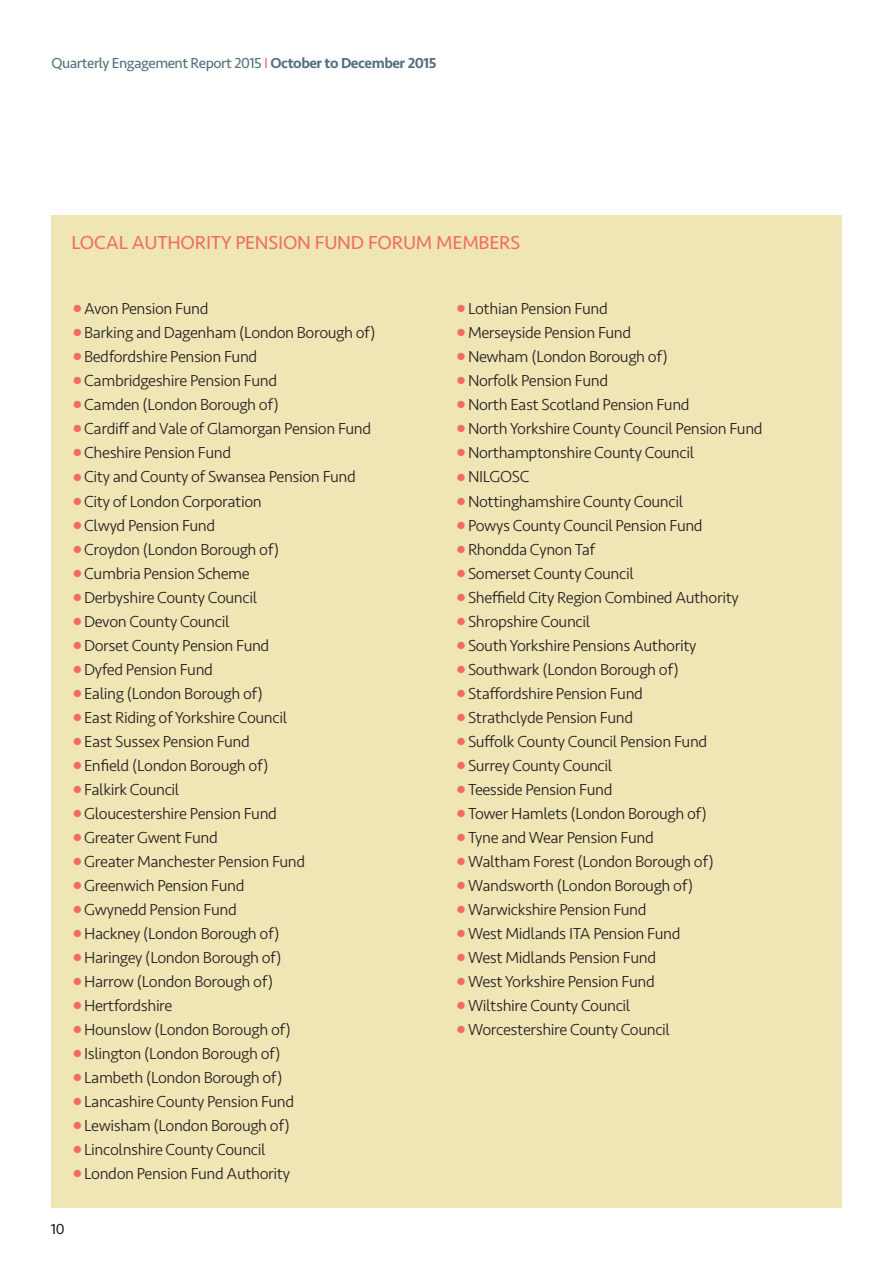
<style>
.page{position:relative;width:893px;height:1262px;background:#fff}
.page>*{position:absolute;margin:0;border:0;box-sizing:border-box;transform-origin:0 0}
.t1{font:19.5px "Seravek";letter-spacing:-.01em;color:#f26c63}
.t2{font:300 16.5px "Seravek";letter-spacing:-.025em;color:#231f20}
.t3{font:15px "Seravek";letter-spacing:-.03em;color:#526e7a}
.t4{font:15px "Seravek";color:#231f20}
.s1{color:#f26c63}
.s2{font-weight:500}
.s3{font-size:30px;color:#f26c63}
</style>
<div class="page">
<div style="left:51px;top:215px;width:790px;height:992px;background:#efe5b5"></div>
<p class="t3" style="left:51px;top:58px;width:386px">Quarterly Engagement Report 2015 <span class="s1">I</span> <span class="s2">October to December 2015</span></p>
<p class="t1" style="left:71px;top:235px;width:450px">LOCAL AUTHORITY PENSION FUND FORUM MEMBERS</p>
<p class="t2" style="left:71px;top:303px;width:139px"><span class="s3">•</span>Avon Pension Fund</p>
<p class="t2" style="left:71px;top:327px;width:306px"><span class="s3">•</span>Barking and Dagenham (London Borough of)</p>
<p class="t2" style="left:71px;top:351px;width:187px"><span class="s3">•</span>Bedfordshire Pension Fund</p>
<p class="t2" style="left:71px;top:375px;width:207px"><span class="s3">•</span>Cambridgeshire Pension Fund</p>
<p class="t2" style="left:71px;top:399px;width:209px"><span class="s3">•</span>Camden (London Borough of)</p>
<p class="t2" style="left:71px;top:423px;width:301px"><span class="s3">•</span>Cardiff and Vale of Glamorgan Pension Fund</p>
<p class="t2" style="left:71px;top:447px;width:161px"><span class="s3">•</span>Cheshire Pension Fund</p>
<p class="t2" style="left:71px;top:471px;width:286px"><span class="s3">•</span>City and County of Swansea Pension Fund</p>
<p class="t2" style="left:71px;top:495px;width:192px"><span class="s3">•</span>City of London Corporation</p>
<p class="t2" style="left:71px;top:519px;width:145px"><span class="s3">•</span>Clwyd Pension Fund</p>
<p class="t2" style="left:71px;top:543px;width:209px"><span class="s3">•</span>Croydon (London Borough of)</p>
<p class="t2" style="left:71px;top:567px;width:180px"><span class="s3">•</span>Cumbria Pension Scheme</p>
<p class="t2" style="left:71px;top:591px;width:187px"><span class="s3">•</span>Derbyshire County Council</p>
<p class="t2" style="left:71px;top:615px;width:160px"><span class="s3">•</span>Devon County Council</p>
<p class="t2" style="left:71px;top:639px;width:199px"><span class="s3">•</span>Dorset County Pension Fund</p>
<p class="t2" style="left:71px;top:663px;width:143px"><span class="s3">•</span>Dyfed Pension Fund</p>
<p class="t2" style="left:71px;top:687px;width:193px"><span class="s3">•</span>Ealing (London Borough of)</p>
<p class="t2" style="left:71px;top:711px;width:217px"><span class="s3">•</span>East Riding of Yorkshire Council</p>
<p class="t2" style="left:71px;top:735px;width:180px"><span class="s3">•</span>East Sussex Pension Fund</p>
<p class="t2" style="left:71px;top:759px;width:198px"><span class="s3">•</span>Enfield (London Borough of)</p>
<p class="t2" style="left:71px;top:783px;width:110px"><span class="s3">•</span>Falkirk Council</p>
<p class="t2" style="left:71px;top:807px;width:207px"><span class="s3">•</span>Gloucestershire Pension Fund</p>
<p class="t2" style="left:71px;top:831px;width:148px"><span class="s3">•</span>Greater Gwent Fund</p>
<p class="t2" style="left:71px;top:855px;width:235px"><span class="s3">•</span>Greater Manchester Pension Fund</p>
<p class="t2" style="left:71px;top:879px;width:174px"><span class="s3">•</span>Greenwich Pension Fund</p>
<p class="t2" style="left:71px;top:903px;width:167px"><span class="s3">•</span>Gwynedd Pension Fund</p>
<p class="t2" style="left:71px;top:927px;width:210px"><span class="s3">•</span>Hackney (London Borough of)</p>
<p class="t2" style="left:71px;top:951px;width:212px"><span class="s3">•</span>Haringey (London Borough of)</p>
<p class="t2" style="left:71px;top:975px;width:203px"><span class="s3">•</span>Harrow (London Borough of)</p>
<p class="t2" style="left:71px;top:999px;width:103px"><span class="s3">•</span>Hertfordshire</p>
<p class="t2" style="left:71px;top:1023px;width:221px"><span class="s3">•</span>Hounslow (London Borough of)</p>
<p class="t2" style="left:71px;top:1047px;width:211px"><span class="s3">•</span>Islington (London Borough of)</p>
<p class="t2" style="left:71px;top:1071px;width:212px"><span class="s3">•</span>Lambeth (London Borough of)</p>
<p class="t2" style="left:71px;top:1095px;width:224px"><span class="s3">•</span>Lancashire County Pension Fund</p>
<p class="t2" style="left:71px;top:1119px;width:220px"><span class="s3">•</span>Lewisham (London Borough of)</p>
<p class="t2" style="left:71px;top:1143px;width:196px"><span class="s3">•</span>Lincolnshire County Council</p>
<p class="t2" style="left:71px;top:1167px;width:220px"><span class="s3">•</span>London Pension Fund Authority</p>
<p class="t4" style="left:51px;top:1223px;width:15px">10</p>
<p class="t2" style="left:455px;top:303px;width:154px"><span class="s3">•</span>Lothian Pension Fund</p>
<p class="t2" style="left:455px;top:327px;width:177px"><span class="s3">•</span>Merseyside Pension Fund</p>
<p class="t2" style="left:455px;top:351px;width:214px"><span class="s3">•</span>Newham (London Borough of)</p>
<p class="t2" style="left:455px;top:375px;width:154px"><span class="s3">•</span>Norfolk Pension Fund</p>
<p class="t2" style="left:455px;top:399px;width:236px"><span class="s3">•</span>North East Scotland Pension Fund</p>
<p class="t2" style="left:455px;top:423px;width:309px"><span class="s3">•</span>North Yorkshire County Council Pension Fund</p>
<p class="t2" style="left:455px;top:447px;width:240px"><span class="s3">•</span>Northamptonshire County Council</p>
<p class="t2" style="left:455px;top:471px;width:76px"><span class="s3">•</span>NILGOSC</p>
<p class="t2" style="left:455px;top:495px;width:229px"><span class="s3">•</span>Nottinghamshire County Council</p>
<p class="t2" style="left:455px;top:519px;width:249px"><span class="s3">•</span>Powys County Council Pension Fund</p>
<p class="t2" style="left:455px;top:543px;width:141px"><span class="s3">•</span>Rhondda Cynon Taf</p>
<p class="t2" style="left:455px;top:567px;width:180px"><span class="s3">•</span>Somerset County Council</p>
<p class="t2" style="left:455px;top:591px;width:285px"><span class="s3">•</span>Sheffield City Region Combined Authority</p>
<p class="t2" style="left:455px;top:615px;width:137px"><span class="s3">•</span>Shropshire Council</p>
<p class="t2" style="left:455px;top:639px;width:243px"><span class="s3">•</span>South Yorkshire Pensions Authority</p>
<p class="t2" style="left:455px;top:663px;width:225px"><span class="s3">•</span>Southwark (London Borough of)</p>
<p class="t2" style="left:455px;top:687px;width:189px"><span class="s3">•</span>Staffordshire Pension Fund</p>
<p class="t2" style="left:455px;top:711px;width:179px"><span class="s3">•</span>Strathclyde Pension Fund</p>
<p class="t2" style="left:455px;top:735px;width:253px"><span class="s3">•</span>Suffolk County Council Pension Fund</p>
<p class="t2" style="left:455px;top:759px;width:159px"><span class="s3">•</span>Surrey County Council</p>
<p class="t2" style="left:455px;top:783px;width:159px"><span class="s3">•</span>Teesside Pension Fund</p>
<p class="t2" style="left:455px;top:807px;width:253px"><span class="s3">•</span>Tower Hamlets (London Borough of)</p>
<p class="t2" style="left:455px;top:831px;width:200px"><span class="s3">•</span>Tyne and Wear Pension Fund</p>
<p class="t2" style="left:455px;top:855px;width:260px"><span class="s3">•</span>Waltham Forest (London Borough of)</p>
<p class="t2" style="left:455px;top:879px;width:239px"><span class="s3">•</span>Wandsworth (London Borough of)</p>
<p class="t2" style="left:455px;top:903px;width:193px"><span class="s3">•</span>Warwickshire Pension Fund</p>
<p class="t2" style="left:455px;top:927px;width:227px"><span class="s3">•</span>West Midlands ITA Pension Fund</p>
<p class="t2" style="left:455px;top:951px;width:202px"><span class="s3">•</span>West Midlands Pension Fund</p>
<p class="t2" style="left:455px;top:975px;width:201px"><span class="s3">•</span>West Yorkshire Pension Fund</p>
<p class="t2" style="left:455px;top:999px;width:177px"><span class="s3">•</span>Wiltshire County Council</p>
<p class="t2" style="left:455px;top:1023px;width:216px"><span class="s3">•</span>Worcestershire County Council</p>
</div>
